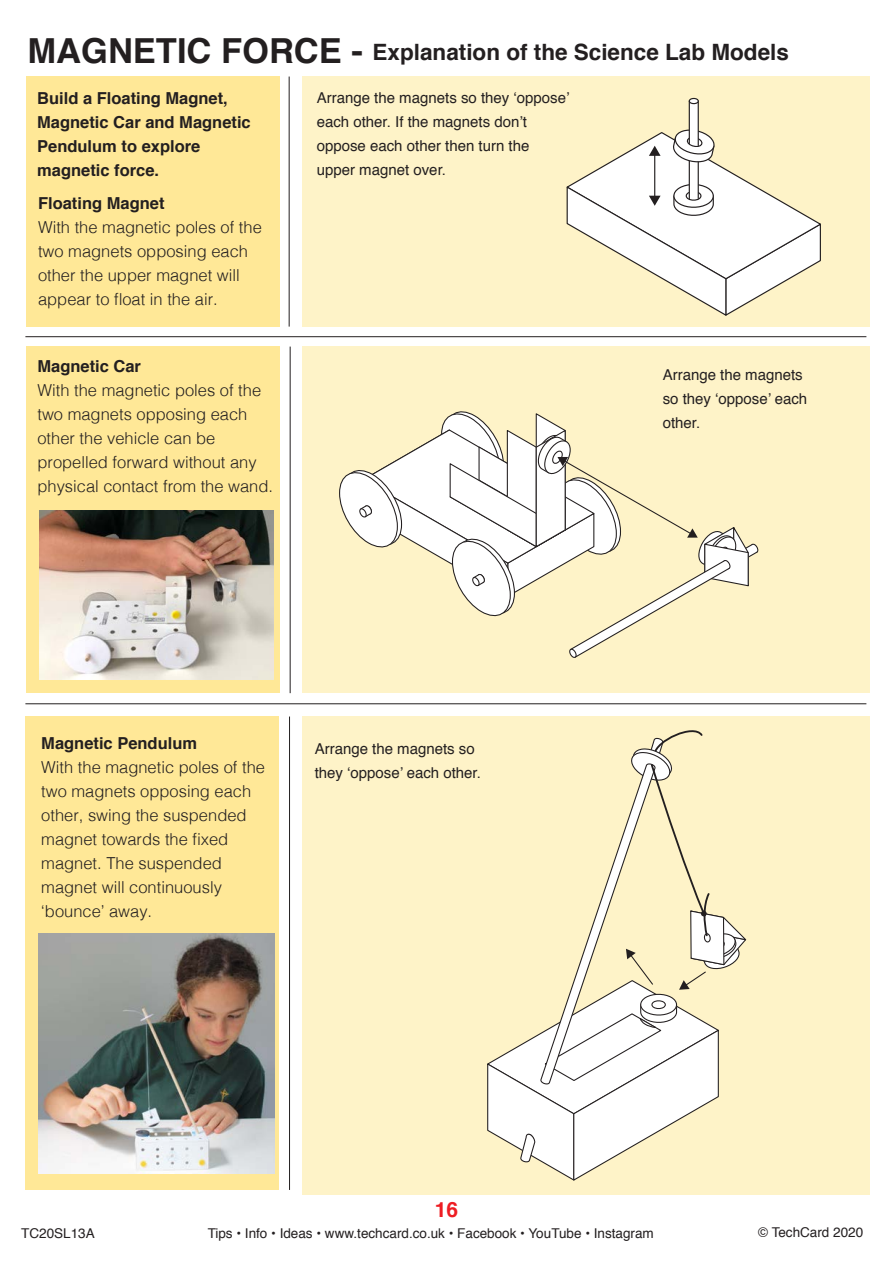
<style>
.page{position:relative;width:893px;height:1263px;background:#fff}
.page>*{position:absolute;margin:0;border:0;box-sizing:border-box;transform-origin:0 0}
.t1{font:700 22.5px "Helvetica";color:#231f20}
.t2{font:700 21px "Helvetica";color:#ee1d23}
.t3{font:300 16.5px/24px "Helvetica";color:#231f20}
.t4{font:700 16.5px/24px "Helvetica";color:#231f20}
.t5{font:15px/24px "Helvetica";color:#231f20}
.t6{font:13.5px "Helvetica";color:#231f20}
.s1{font-size:34.5px}
</style>
<div class="page">
<div style="left:302px;top:77px;width:568px;height:250px;background:#fef3c8"></div>
<div style="left:302px;top:347px;width:568px;height:346px;background:#fef3c8"></div>
<div style="left:302px;top:716px;width:568px;height:479px;background:#fef3c8"></div>
<div style="left:26px;top:77px;width:253px;height:250px;background:#ffe897"></div>
<div style="left:26px;top:347px;width:253px;height:346px;background:#ffe897"></div>
<div style="left:26px;top:716px;width:253px;height:474px;background:#ffe897"></div>
<svg style="left:566px;top:97px;width:255px;height:219px"></svg>
<svg style="left:487px;top:730px;width:260px;height:451px"></svg>
<svg style="left:315px;top:337px;width:455px;height:10px"></svg>
<svg style="left:339px;top:411px;width:420px;height:247px"></svg>
<img style="left:39px;top:510px;width:235px;height:170px">
<img style="left:38px;top:933px;width:236px;height:241px">
<hr style="left:289px;top:77px;width:1px;height:250px;background:#231f20">
<hr style="left:290px;top:347px;width:1px;height:346px;background:#231f20">
<hr style="left:289px;top:716px;width:1px;height:474px;background:#231f20">
<hr style="left:25px;top:703px;width:841px;height:1px;background:#231f20">
<hr style="left:25px;top:336px;width:841px;height:1px;background:#231f20">
<p class="t1" style="left:28px;top:34px;width:763px"><span class="s1">MAGNETIC FORCE -</span> Explanation of the Science Lab Models</p>
<p class="t5" style="left:317px;top:86px;width:254px">Arrange the magnets so they ‘oppose’ each other. If the magnets don’t oppose each other then turn the upper magnet over.</p>
<p class="t4" style="left:37px;top:87px;width:215px">Build a Floating Magnet,<br>Magnetic Car and Magnetic<br>Pendulum to explore</p>
<p class="t4" style="left:37px;top:159px;width:123px">magnetic force.</p>
<p class="t4" style="left:38px;top:192px;width:128px">Floating Magnet</p>
<p class="t3" style="left:38px;top:214px;width:225px">With the magnetic poles of the two magnets opposing each</p>
<p class="t3" style="left:38px;top:262px;width:203px">other the upper magnet will</p>
<p class="t3" style="left:38px;top:286px;width:181px">appear to float in the air.</p>
<p class="t4" style="left:37px;top:354px;width:105px">Magnetic Car</p>
<p class="t3" style="left:37px;top:377px;width:225px">With the magnetic poles of the two magnets opposing each</p>
<p class="t3" style="left:37px;top:425px;width:179px">other the vehicle can be</p>
<p class="t3" style="left:37px;top:449px;width:237px">propelled forward without any physical contact from the wand.</p>
<p class="t4" style="left:41px;top:731px;width:157px">Magnetic Pendulum</p>
<p class="t3" style="left:41px;top:754px;width:225px">With the magnetic poles of the two magnets opposing each other, swing the suspended magnet towards the fixed magnet. The suspended</p>
<p class="t3" style="left:41px;top:874px;width:182px">magnet will continuously ‘bounce’ away.</p>
<p class="t5" style="left:315px;top:737px;width:168px">Arrange the magnets so they ‘oppose’ each other.</p>
<p class="t2" style="left:435px;top:1193px;width:25px">16</p>
<p class="t5" style="left:663px;top:364px;width:146px">Arrange the magnets so they ‘oppose’ each other.</p>
<p class="t6" style="left:21px;top:1223px;width:75px">TC20SL13A</p>
<p class="t6" style="left:208px;top:1223px;width:448px">Tips • Info • Ideas • www.techcard.co.uk • Facebook • YouTube • Instagram</p>
<p class="t6" style="left:758px;top:1222px;width:107px">© TechCard 2020</p>
</div>
